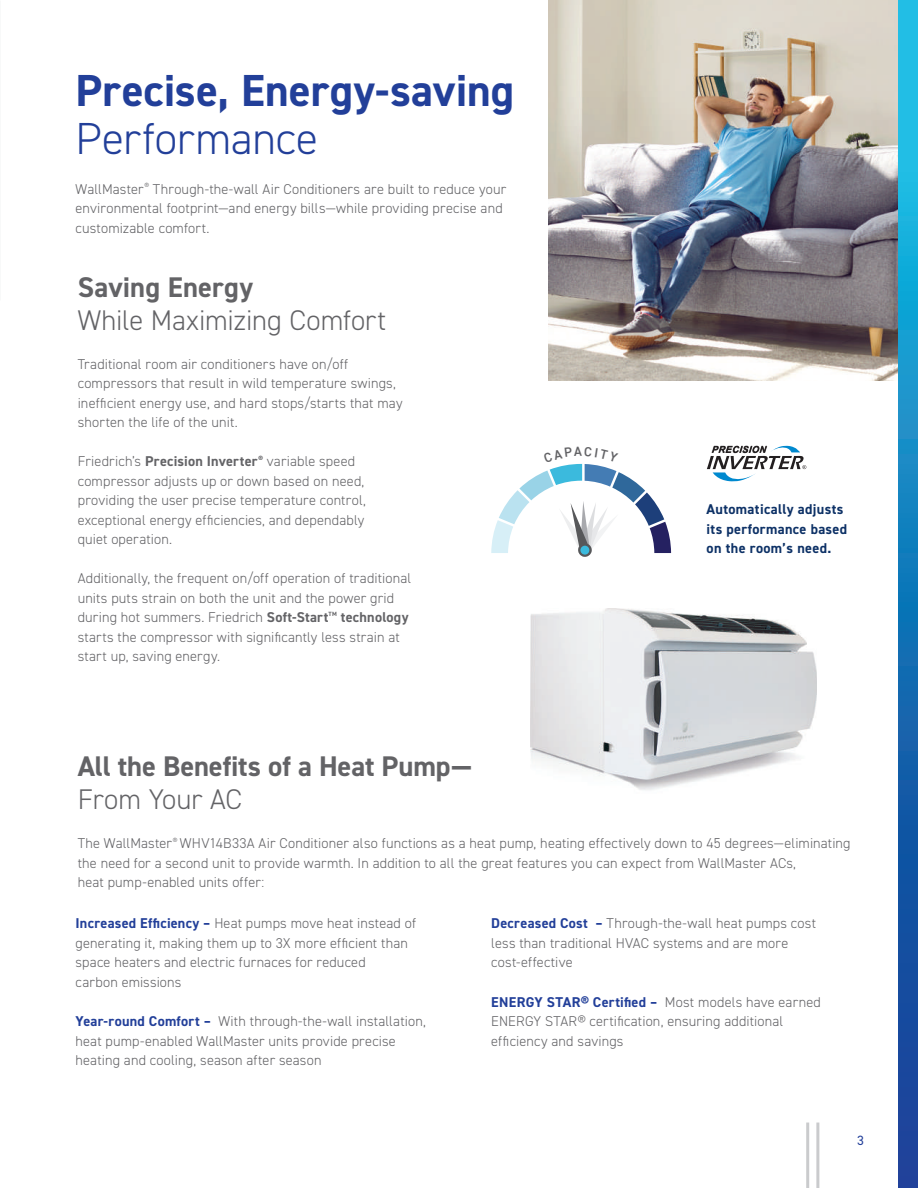
<style>
.page{position:relative;width:918px;height:1188px;background:#fff}
.page>*{position:absolute;margin:0;border:0;box-sizing:border-box;transform-origin:0 0}
.t1{font:700 45px "DIN2014";color:#223f99}
.t2{font:300 45px "DIN2014";color:#223f99}
.t3{font:700 28.5px "DIN2014";letter-spacing:-.005em;color:#636366}
.t4{font:300 28.5px "DIN2014";letter-spacing:-.005em;color:#636366}
.t5{font:300 14.25px/19.5px "DIN2014";letter-spacing:.01em;color:#636366}
.t6{font:700 14.25px/19.8px "DIN2014";letter-spacing:.025em;color:#0d3166}
.t7{font:700 14.25px "DIN2014";letter-spacing:.015em;color:#636366}
.t8{font:13.5px "DIN2014";color:#223f99}
.t9{font:italic 700 9.3px "Arial";letter-spacing:.04em;color:#231f20}
.t10{font:700 6.15px "DIN2014";color:#636366}
.s1{font-weight:700}
.s2{font-weight:700;color:#223f99}
</style>
<div class="page">
<hr style="left:806px;top:1123px;width:3px;height:65px;background:#cacbcd">
<hr style="left:816px;top:1123px;width:3px;height:65px;background:#cacbcd">
<img style="left:549px;top:0;width:350px;height:380px">
<svg style="left:899px;top:0;width:19px;height:1188px;background:#167cbc"></svg>
<img style="left:621px;top:779px;width:82px;height:11px">
<img style="left:531px;top:609px;width:286px;height:170px">
<svg style="left:707px;top:446px;width:99px;height:35px"></svg>
<svg style="left:491px;top:463px;width:180px;height:94px"></svg>
<h1 class="t1" style="left:76px;top:61px;width:440px">Precise, Energy-saving</h1>
<h1 class="t2" style="left:76px;top:112px;width:244px">Performance</h1>
<p class="t5" style="left:76px;top:179px;width:432px">WallMaster<sup>®</sup> Through-the-wall Air Conditioners are built to reduce your environmental footprint—and energy bills—while providing precise and customizable comfort.</p>
<h2 class="t3" style="left:78px;top:268px;width:177px">Saving Energy</h2>
<h2 class="t4" style="left:78px;top:303px;width:310px">While Maximizing Comfort</h2>
<p class="t5" style="left:78px;top:354px;width:326px">Traditional room air conditioners have on/off compressors that result in wild temperature swings, inefficient energy use, and hard stops/starts that may shorten the life of the unit.</p>
<p class="t5" style="left:78px;top:452px;width:290px">Friedrich’s <span class="s1">Precision Inverter</span><sup>®</sup> variable speed compressor adjusts up or down based on need, providing the user precise temperature control, exceptional energy efficiencies, and dependably quiet operation.</p>
<p class="t5" style="left:78px;top:569px;width:335px">Additionally, the frequent on/off operation of traditional units puts strain on both the unit and the power grid during hot summers. Friedrich <span class="s1">Soft-Start</span></p>
<p class="t10" style="left:329px;top:610px;width:10px">TM</p>
<p class="t7" style="left:341px;top:608px;width:69px">technology</p>
<p class="t5" style="left:78px;top:627px;width:324px">starts the compressor with significantly less strain at start up, saving energy.</p>
<p class="t9" style="left:712px;top:443px;width:56px">PRECISION</p>
<p class="t6" style="left:707px;top:499px;width:142px">Automatically adjusts its performance based on the room’s need.</p>
<h2 class="t3" style="left:78px;top:747px;width:395px">All the Benefits of a Heat Pump—</h2>
<h2 class="t4" style="left:78px;top:782px;width:166px">From Your AC</h2>
<p class="t5" style="left:78px;top:834px;width:774px">The WallMaster<sup>®</sup> WHV14B33A Air Conditioner also functions as a heat pump, heating effectively down to 45 degrees—eliminating the need for a second unit to provide warmth. In addition to all the great features you can expect from WallMaster ACs,<br>heat pump-enabled units offer:</p>
<p class="t5" style="left:76px;top:913px;width:342px"><span class="s2">Increased Efficiency –</span> Heat pumps move heat instead of generating it, making them up to 3X more efficient than space heaters and electric furnaces for reduced<br>carbon emissions</p>
<p class="t5" style="left:76px;top:1012px;width:352px"><span class="s2">Year-round Comfort –</span> With through-the-wall installation, heat pump-enabled WallMaster units provide precise heating and cooling, season after season</p>
<p class="t5" style="left:491px;top:913px;width:326px"><span class="s2">Decreased Cost –</span> Through-the-wall heat pumps cost less than traditional HVAC systems and are more cost-effective</p>
<p class="t5" style="left:491px;top:992px;width:331px"><span class="s2">ENERGY STAR® Certified –</span> Most models have earned<br>ENERGY STAR® certification, ensuring additional efficiency and savings</p>
<p class="t8" style="left:857px;top:1132px;width:8px">3</p>
</div>
